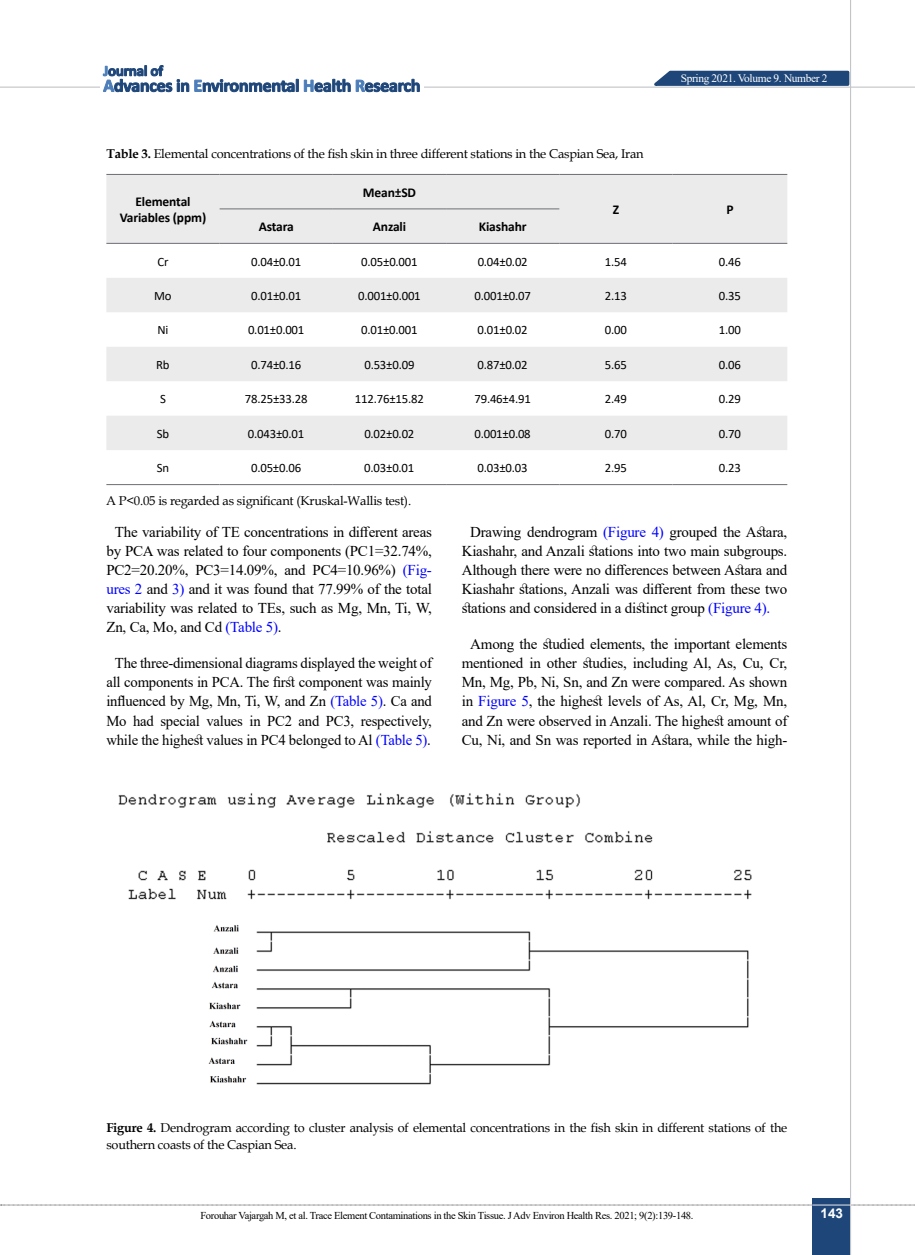
<style>
.page{position:relative;width:915px;height:1255px;background:#fff}
.page>*{position:absolute;margin:0;border:0;box-sizing:border-box;transform-origin:0 0}
.t1{font:15px/19px "Times New Roman";letter-spacing:-.015em;color:#000;text-align:justify}
.t2{font:700 13.5px/16.2px "Calibri";letter-spacing:-.01em;color:#000;text-align:center}
.t3{font:700 13.5px "Arial";color:#fff}
.t4{font:12.75px/16.5px "Book Antiqua";letter-spacing:-.015em;color:#000}
.t5{font:12.75px "Calibri";letter-spacing:-.015em;color:#000}
.t6{font:11.4px "Times New Roman";letter-spacing:-.03em;color:#fff}
.t7{font:10.5px "Times New Roman";letter-spacing:-.03em;color:#000}
.s1{font-weight:700}
.s2{color:#00f}
</style>
<div class="page">
<svg style="left:1px;top:1204px;width:914px;height:1px"></svg>
<div style="left:812px;top:1198px;width:38px;height:56px;background:#1e4679"></div>
<hr style="left:849px;top:0;width:1px;height:1254px;background:#c2c4c6">
<hr style="left:0;top:87px;width:914px;height:1px;background:#c2c4c6">
<hr style="left:812px;top:1204px;width:38px;height:1px;background:#ebebec">
<svg style="left:647px;top:69px;width:203px;height:18px;background:#4d6c94"></svg>
<div style="left:100px;top:61px;width:323px;height:39px;background:#fff"></div>
<svg style="left:356px;top:79px;width:63px;height:13px"></svg>
<svg style="left:304px;top:79px;width:46px;height:13px"></svg>
<svg style="left:103px;top:65px;width:195px;height:27px"></svg>
<svg style="left:106px;top:175px;width:681px;height:275px;fill:#ebebec"></svg>
<hr style="left:106px;top:174px;width:113px;height:1px;background:#6d6e71">
<hr style="left:106px;top:243px;width:113px;height:1px;background:#6d6e71">
<hr style="left:219px;top:174px;width:114px;height:1px;background:#6d6e71">
<hr style="left:333px;top:174px;width:113px;height:1px;background:#6d6e71">
<hr style="left:446px;top:174px;width:113px;height:1px;background:#6d6e71">
<hr style="left:559px;top:174px;width:113px;height:1px;background:#6d6e71">
<hr style="left:672px;top:174px;width:115px;height:1px;background:#6d6e71">
<hr style="left:559px;top:243px;width:113px;height:1px;background:#6d6e71">
<hr style="left:672px;top:243px;width:115px;height:1px;background:#6d6e71">
<hr style="left:219px;top:208px;width:114px;height:1px;background:#6d6e71">
<hr style="left:333px;top:208px;width:113px;height:1px;background:#6d6e71">
<hr style="left:446px;top:208px;width:113px;height:1px;background:#6d6e71">
<hr style="left:219px;top:243px;width:114px;height:1px;background:#6d6e71">
<hr style="left:333px;top:243px;width:113px;height:1px;background:#6d6e71">
<hr style="left:446px;top:243px;width:113px;height:1px;background:#6d6e71">
<hr style="left:106px;top:484px;width:113px;height:1px;background:#6d6e71">
<hr style="left:219px;top:484px;width:114px;height:1px;background:#6d6e71">
<hr style="left:333px;top:484px;width:113px;height:1px;background:#6d6e71">
<hr style="left:446px;top:484px;width:113px;height:1px;background:#6d6e71">
<hr style="left:559px;top:484px;width:113px;height:1px;background:#6d6e71">
<hr style="left:672px;top:484px;width:115px;height:1px;background:#6d6e71">
<img style="left:118px;top:793px;width:634px;height:292px">
<p class="t6" style="left:680px;top:70px;width:148px">Spring 2021. Volume 9. Number 2</p>
<p class="t4" style="left:106px;top:145px;width:538px"><span class="s1">Table 3.</span> Elemental concentrations of the fish skin in three different stations in the Caspian Sea, Iran</p>
<p class="t2" style="left:120px;top:193px;width:88px">Elemental<br>Variables (ppm)</p>
<p class="t2" style="left:362px;top:184px;width:55px">Mean±SD</p>
<p class="t2" style="left:612px;top:201px;width:8px">Z</p>
<p class="t2" style="left:726px;top:201px;width:9px">P</p>
<p class="t2" style="left:258px;top:218px;width:37px">Astara</p>
<p class="t2" style="left:373px;top:218px;width:35px">Anzali</p>
<p class="t2" style="left:478px;top:218px;width:49px">Kiashahr</p>
<p class="t5" style="left:157px;top:252px;width:13px">Cr</p>
<p class="t5" style="left:251px;top:252px;width:52px">0.04±0.01</p>
<p class="t5" style="left:361px;top:252px;width:58px">0.05±0.001</p>
<p class="t5" style="left:477px;top:252px;width:52px">0.04±0.02</p>
<p class="t5" style="left:604px;top:252px;width:24px">1.54</p>
<p class="t5" style="left:718px;top:252px;width:24px">0.46</p>
<p class="t5" style="left:154px;top:287px;width:19px">Mo</p>
<p class="t5" style="left:251px;top:287px;width:52px">0.01±0.01</p>
<p class="t5" style="left:358px;top:287px;width:64px">0.001±0.001</p>
<p class="t5" style="left:474px;top:287px;width:58px">0.001±0.07</p>
<p class="t5" style="left:604px;top:287px;width:24px">2.13</p>
<p class="t5" style="left:718px;top:287px;width:24px">0.35</p>
<p class="t5" style="left:157px;top:321px;width:12px">Ni</p>
<p class="t5" style="left:248px;top:321px;width:58px">0.01±0.001</p>
<p class="t5" style="left:361px;top:321px;width:58px">0.01±0.001</p>
<p class="t5" style="left:477px;top:321px;width:52px">0.01±0.02</p>
<p class="t5" style="left:604px;top:321px;width:24px">0.00</p>
<p class="t5" style="left:718px;top:321px;width:24px">1.00</p>
<p class="t5" style="left:156px;top:356px;width:15px">Rb</p>
<p class="t5" style="left:251px;top:356px;width:52px">0.74±0.16</p>
<p class="t5" style="left:364px;top:356px;width:52px">0.53±0.09</p>
<p class="t5" style="left:477px;top:356px;width:52px">0.87±0.02</p>
<p class="t5" style="left:604px;top:356px;width:24px">5.65</p>
<p class="t5" style="left:718px;top:356px;width:24px">0.06</p>
<p class="t5" style="left:160px;top:390px;width:7px">S</p>
<p class="t5" style="left:245px;top:390px;width:64px">78.25±33.28</p>
<p class="t5" style="left:355px;top:390px;width:70px">112.76±15.82</p>
<p class="t5" style="left:474px;top:390px;width:58px">79.46±4.91</p>
<p class="t5" style="left:604px;top:390px;width:24px">2.49</p>
<p class="t5" style="left:718px;top:390px;width:24px">0.29</p>
<p class="t5" style="left:157px;top:424px;width:14px">Sb</p>
<p class="t5" style="left:248px;top:424px;width:58px">0.043±0.01</p>
<p class="t5" style="left:364px;top:424px;width:52px">0.02±0.02</p>
<p class="t5" style="left:474px;top:424px;width:58px">0.001±0.08</p>
<p class="t5" style="left:604px;top:424px;width:24px">0.70</p>
<p class="t5" style="left:718px;top:424px;width:24px">0.70</p>
<p class="t5" style="left:157px;top:459px;width:14px">Sn</p>
<p class="t5" style="left:251px;top:459px;width:52px">0.05±0.06</p>
<p class="t5" style="left:364px;top:459px;width:52px">0.03±0.01</p>
<p class="t5" style="left:477px;top:459px;width:52px">0.03±0.03</p>
<p class="t5" style="left:604px;top:459px;width:24px">2.95</p>
<p class="t5" style="left:718px;top:459px;width:24px">0.23</p>
<p class="t4" style="left:106px;top:492px;width:306px">A P&lt;0.05 is regarded as significant (Kruskal-Wallis test).</p>
<p class="t1" style="left:106px;top:522px;width:327px;text-indent:9px">The variability of TE concentrations in different areas by PCA was related to four components (PC1=32.74%, PC2=20.20%, PC3=14.09%, and PC4=10.96%) <span class="s2">(Fig&shy;ures 2</span> and <span class="s2">3)</span> and it was found that 77.99% of the total variability was related to TEs, such as Mg, Mn, Ti, W, Zn, Ca, Mo, and Cd <span class="s2">(Table 5)</span>.</p>
<p class="t1" style="left:106px;top:653px;width:327px;text-align:center">The three-dimensional diagrams displayed the weight of all components in PCA. The first component was mainly influenced by Mg, Mn, Ti, W, and Zn <span class="s2">(Table 5)</span>. Ca and Mo had special values in PC2 and PC3, respectively, while the highest values in PC4 belonged to Al <span class="s2">(Table 5)</span>.</p>
<p class="t1" style="left:461px;top:522px;width:327px;text-indent:9px">Drawing dendrogram <span class="s2">(Figure 4)</span> grouped the Astara, Kiashahr, and Anzali stations into two main subgroups.<br>Although there were no differences between Astara and Kiashahr stations, Anzali was different from these two stations and considered in a distinct group <span class="s2">(Figure 4).</span></p>
<p class="t1" style="left:461px;top:634px;width:327px;text-align:center">Among the studied elements, the important elements mentioned in other studies, including Al, As, Cu, Cr, Mn, Mg, Pb, Ni, Sn, and Zn were compared. As shown in <span class="s2">Figure 5</span>, the highest levels of As, Al, Cr, Mg, Mn, and Zn were observed in Anzali. The highest amount of Cu, Ni, and Sn was reported in Astara, while the high-</p>
<p class="t4" style="left:106px;top:1119px;width:682px"><span class="s1">Figure 4.</span> Dendrogram according to cluster analysis of elemental concentrations in the fish skin in different stations of the southern coasts of the Caspian Sea.</p>
<p class="t7" style="left:200px;top:1207px;width:494px">Forouhar Vajargah M, et al. Trace Element Contaminations in the Skin Tissue. J Adv Environ Health Res. 2021; 9(2):139-148.</p>
<p class="t3" style="left:820px;top:1203px;width:24px">143</p>
</div>
